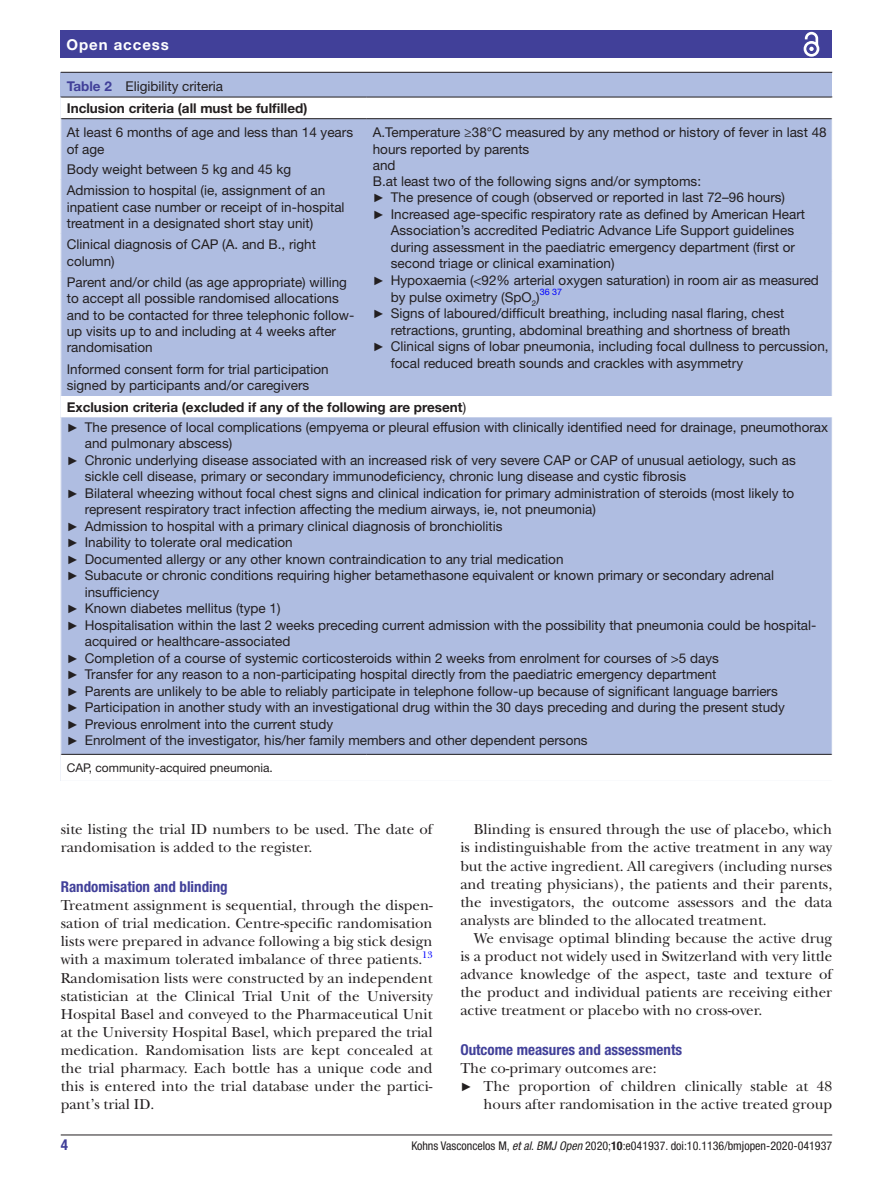
<style>
.page{position:relative;width:893px;height:1191px;background:#fff}
.page>*{position:absolute;margin:0;border:0;box-sizing:border-box;transform-origin:0 0}
.t1{font:15px/18.1px "New Baskerville";color:#231f20;text-align:justify}
.t2{font:700 condensed 15px "Helvetica Neue LT Std";color:#414099}
.t3{font:700 15px "Helvetica Neue LT Std";letter-spacing:.065em;color:#fff}
.t4{font:13.5px/16.2px "Helvetica Neue LT Std";color:#231f20}
.t5{font:700 13.5px/22px "Helvetica Neue LT Std";color:#231f20}
.t6{font:condensed 12px "Helvetica Neue LT Std";color:#231f20}
.t7{font:12px "Helvetica Neue LT Std";color:#231f20}
.t8{font:9px "Helvetica Neue LT Std";color:#00f}
.s1{color:#414099}
.s2{font-weight:400}
.s3{font-family:"Arial";font-size:12px}
.s4{font-weight:700}
.s5{font-style:italic}
</style>
<div class="page">
<hr style="left:61px;top:1134px;width:771px;height:1px;background:#231f20">
<div style="left:61px;top:31px;width:771px;height:27px;background:#414099"></div>
<svg style="left:803px;top:31px;width:17px;height:26px"></svg>
<div style="left:61px;top:73px;width:771px;height:708px;background:#afbde1"></div>
<hr style="left:61px;top:72px;width:771px;height:1px;background:#231f20">
<div style="left:61px;top:98px;width:771px;height:683px;background:#fff"></div>
<svg style="left:61px;top:119px;width:771px;height:635px"></svg>
<hr style="left:367px;top:118px;width:465px;height:1px;background:#231f20">
<hr style="left:61px;top:97px;width:306px;height:1px;background:#231f20">
<hr style="left:367px;top:97px;width:465px;height:1px;background:#231f20">
<hr style="left:61px;top:118px;width:306px;height:1px;background:#231f20">
<hr style="left:61px;top:754px;width:306px;height:1px;background:#231f20">
<hr style="left:367px;top:754px;width:465px;height:1px;background:#231f20">
<svg style="left:60px;top:97px;width:1px;height:22px"></svg>
<svg style="left:60px;top:158px;width:1px;height:22px"></svg>
<svg style="left:60px;top:396px;width:1px;height:21px"></svg>
<svg style="left:60px;top:754px;width:1px;height:27px"></svg>
<hr style="left:67px;top:771px;width:765px;height:1px;background:#fff">
<p class="t3" style="left:66px;top:35px;width:104px">Open access</p>
<p class="t5" style="left:67px;top:75px;width:242px"><span class="s1">Table 2</span> <span class="s2">Eligibility criteria<br></span>Inclusion criteria (all must be fulfilled)</p>
<p class="t4" style="left:67px;top:124px;width:288px">At least 6 months of age and less than 14 years of age</p>
<p class="t4" style="left:373px;top:124px;width:455px">A.Temperature ≥38°C measured by any method or history of fever in last 48</p>
<p class="t4" style="left:373px;top:140px;width:158px">hours reported by parents</p>
<p class="t4" style="left:373px;top:157px;width:24px">and</p>
<p class="t4" style="left:373px;top:173px;width:330px">B.at least two of the following signs and/or symptoms:</p>
<p class="t4" style="left:373px;top:189px;width:414px"><span class="s3">►</span> The presence of cough (observed or reported in last 72–96 hours)</p>
<p class="t4" style="left:373px;top:206px;width:434px"><span class="s3">►</span> Increased age-specific respiratory rate as defined by American Heart</p>
<p class="t4" style="left:391px;top:222px;width:405px">Association’s accredited Pediatric Advance Life Support guidelines</p>
<p class="t4" style="left:391px;top:239px;width:406px">during assessment in the paediatric emergency department (first or</p>
<p class="t4" style="left:391px;top:255px;width:225px">second triage or clinical examination)</p>
<p class="t4" style="left:373px;top:272px;width:448px"><span class="s3">►</span> Hypoxaemia (&lt;92% arterial oxygen saturation) in room air as measured</p>
<p class="t4" style="left:391px;top:288px;width:150px">by pulse oximetry (SpO<sub>2</sub>)</p>
<p class="t8" style="left:540px;top:287px;width:24px">36 37</p>
<p class="t4" style="left:373px;top:305px;width:413px"><span class="s3">►</span> Signs of laboured/difficult breathing, including nasal flaring, chest</p>
<p class="t4" style="left:391px;top:321px;width:401px">retractions, grunting, abdominal breathing and shortness of breath</p>
<p class="t4" style="left:373px;top:338px;width:457px"><span class="s3">►</span> Clinical signs of lobar pneumonia, including focal dullness to percussion,</p>
<p class="t4" style="left:391px;top:354px;width:354px">focal reduced breath sounds and crackles with asymmetry</p>
<p class="t4" style="left:67px;top:158px;width:260px;line-height:21.6px">Body weight between 5 kg and 45 kg<br>Admission to hospital (ie, assignment of an</p>
<p class="t4" style="left:67px;top:198px;width:279px">inpatient case number or receipt of in-hospital treatment in a designated short stay unit)</p>
<p class="t4" style="left:67px;top:236px;width:251px">Clinical diagnosis of CAP (A. and B., right column)</p>
<p class="t4" style="left:67px;top:274px;width:289px">Parent and/or child (as age appropriate) willing to accept all possible randomised allocations and to be contacted for three telephonic follow&shy;up visits up to and including at 4 weeks after randomisation</p>
<p class="t4" style="left:67px;top:361px;width:264px">Informed consent form for trial participation signed by participants and/or caregivers</p>
<p class="t4" style="left:67px;top:396px;width:763px;line-height:20.1px"><span class="s4">Exclusion criteria (excluded if any of the following are present</span>)<br><span class="s3">►</span> The presence of local complications (empyema or pleural effusion with clinically identified need for drainage, pneumothorax</p>
<p class="t4" style="left:85px;top:435px;width:149px">and pulmonary abscess)</p>
<p class="t4" style="left:67px;top:451px;width:731px"><span class="s3">►</span> Chronic underlying disease associated with an increased risk of very severe CAP or CAP of unusual aetiology, such as</p>
<p class="t4" style="left:85px;top:468px;width:603px">sickle cell disease, primary or secondary immunodeficiency, chronic lung disease and cystic fibrosis</p>
<p class="t4" style="left:67px;top:484px;width:729px"><span class="s3">►</span> Bilateral wheezing without focal chest signs and clinical indication for primary administration of steroids (most likely to</p>
<p class="t4" style="left:85px;top:501px;width:513px">represent respiratory tract infection affecting the medium airways, ie, not pneumonia)</p>
<p class="t4" style="left:67px;top:517px;width:437px"><span class="s3">►</span> Admission to hospital with a primary clinical diagnosis of bronchiolitis</p>
<p class="t4" style="left:67px;top:534px;width:228px"><span class="s3">►</span> Inability to tolerate oral medication</p>
<p class="t4" style="left:67px;top:550px;width:498px"><span class="s3">►</span> Documented allergy or any other known contraindication to any trial medication</p>
<p class="t4" style="left:67px;top:567px;width:709px"><span class="s3">►</span> Subacute or chronic conditions requiring higher betamethasone equivalent or known primary or secondary adrenal</p>
<p class="t4" style="left:85px;top:583px;width:76px">insufficiency</p>
<p class="t4" style="left:67px;top:600px;width:215px"><span class="s3">►</span> Known diabetes mellitus (type 1)</p>
<p class="t4" style="left:67px;top:616px;width:751px"><span class="s3">►</span> Hospitalisation within the last 2 weeks preceding current admission with the possibility that pneumonia could be hospital-</p>
<p class="t4" style="left:85px;top:633px;width:207px">acquired or healthcare-associated</p>
<p class="t4" style="left:67px;top:649px;width:654px"><span class="s3">►</span> Completion of a course of systemic corticosteroids within 2 weeks from enrolment for courses of &gt;5 days</p>
<p class="t4" style="left:67px;top:666px;width:651px"><span class="s3">►</span> Transfer for any reason to a non-participating hospital directly from the paediatric emergency department</p>
<p class="t4" style="left:67px;top:682px;width:713px"><span class="s3">►</span> Parents are unlikely to be able to reliably participate in telephone follow-up because of significant language barriers</p>
<p class="t4" style="left:67px;top:699px;width:720px"><span class="s3">►</span> Participation in another study with an investigational drug within the 30 days preceding and during the present study</p>
<p class="t4" style="left:67px;top:715px;width:268px"><span class="s3">►</span> Previous enrolment into the current study</p>
<p class="t4" style="left:67px;top:732px;width:522px"><span class="s3">►</span> Enrolment of the investigator, his/her family members and other dependent persons</p>
<p class="t7" style="left:67px;top:760px;width:208px">CAP, community-acquired pneumonia.</p>
<p class="t1" style="left:61px;top:820px;width:373px">site listing the trial ID numbers to be used. The date of randomisation is added to the register.</p>
<p class="t2" style="left:61px;top:877px;width:169px">Randomisation and blinding</p>
<p class="t1" style="left:61px;top:896px;width:373px">Treatment assignment is sequential, through the dispen&shy;sation of trial medication. Centre-specific randomisation lists were prepared in advance following a big stick design with a maximum tolerated imbalance of three patients.<sup>13<br></sup>Randomisation lists were constructed by an independent statistician at the Clinical Trial Unit of the University Hospital Basel and conveyed to the Pharmaceutical Unit at the University Hospital Basel, which prepared the trial medication. Randomisation lists are kept concealed at the trial pharmacy. Each bottle has a unique code and this is entered into the trial database under the partici&shy;pant’s trial ID.</p>
<p class="t1" style="left:460px;top:820px;width:373px;text-indent:14px">Blinding is ensured through the use of placebo, which is indistinguishable from the active treatment in any way but the active ingredient. All caregivers (including nurses and treating physicians), the patients and their parents, the investigators, the outcome assessors and the data analysts are blinded to the allocated treatment.</p>
<p class="t1" style="left:460px;top:929px;width:373px;text-indent:14px">We envisage optimal blinding because the active drug is a product not widely used in Switzerland with very little advance knowledge of the aspect, taste and texture of the product and individual patients are receiving either active treatment or placebo with no cross-over.</p>
<p class="t2" style="left:460px;top:1040px;width:223px">Outcome measures and assessments</p>
<p class="t1" style="left:460px;top:1059px;width:198px">The co-primary outcomes are:</p>
<p class="t1" style="left:460px;top:1077px;width:373px"><span class="s3">►</span> The proportion of children clinically stable at 48</p>
<p class="t1" style="left:484px;top:1095px;width:350px">hours after randomisation in the active treated group</p>
<p class="t2" style="left:61px;top:1135px;width:9px">4</p>
<p class="t6" style="left:411px;top:1138px;width:422px">Kohns Vasconcelos M, <span class="s5">et al</span>. <span class="s5">BMJ Open</span> 2020;<span class="s4">10</span>:e041937. doi:10.1136/bmjopen-2020-041937</p>
</div>
